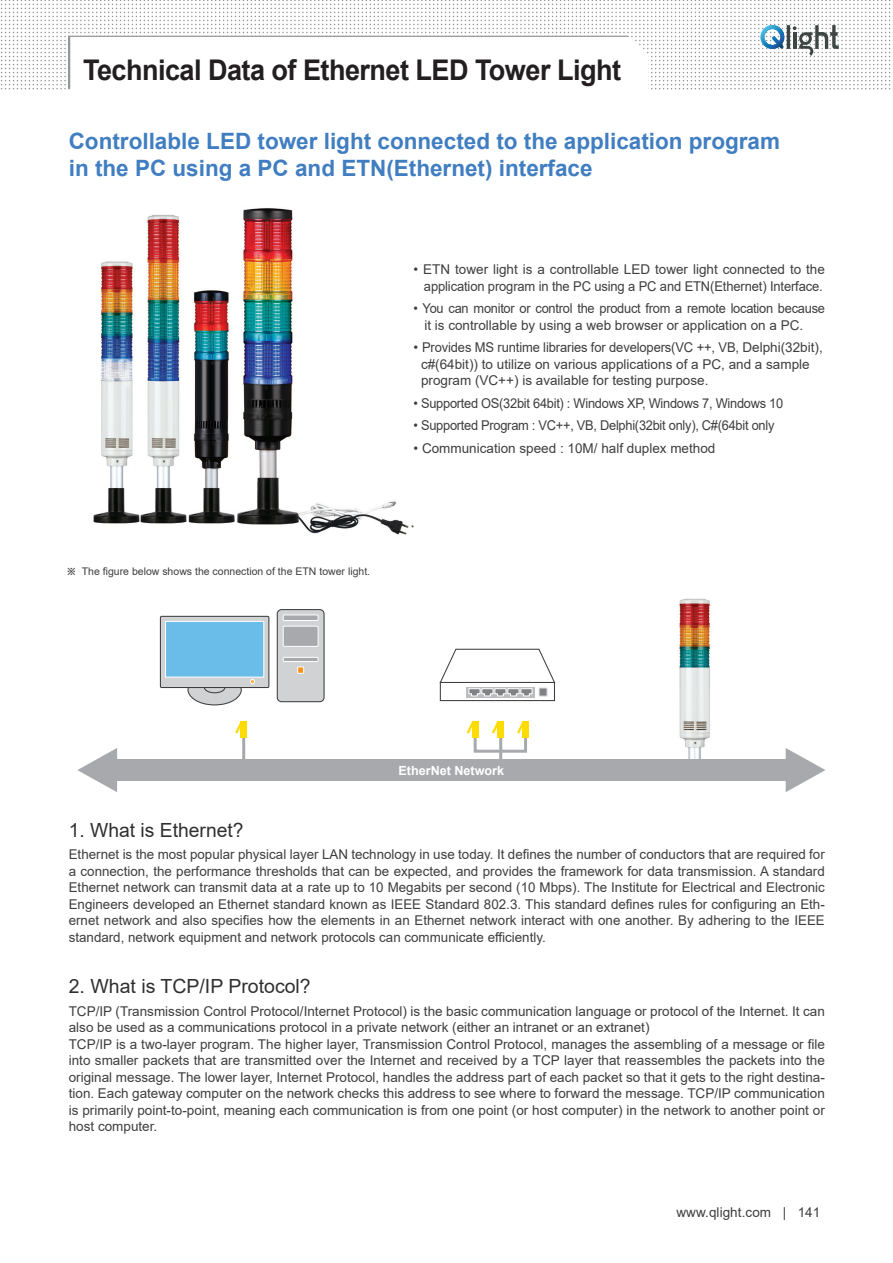
<style>
.page{position:relative;width:893px;height:1263px;background:#fff}
.page>*{position:absolute;margin:0;border:0;box-sizing:border-box;transform-origin:0 0}
.t1{font:700 28.5px "Arial";letter-spacing:-.02em;color:#231f20;scale:.95 1}
.t2{font:700 22.5px "Arial";color:#407ec1}
.t3{font:19.5px "Arial";color:#312f30}
.t4{font:13.5px/16.5px "Arial";color:#3e3e3f;text-align:justify}
.t5{font:13.5px/16.5px "Arial";letter-spacing:-.02em;color:#3e3e3f;scale:.95 1}
.t6{font:700 12.6px "Arial";color:#fff}
.t7{font:10.5px "Arial";color:#3e3e3f}
.s1{font-family:"YDIYGO330";font-size:12px}
</style>
<div class="page">
<img style="left:0;top:0;width:893px;height:90px">
<svg style="left:760px;top:25px;width:79px;height:31px"></svg>
<svg style="left:68px;top:36px;width:581px;height:54px"></svg>
<img style="left:93px;top:208px;width:321px;height:327px">
<img style="left:679px;top:598px;width:31px;height:161px">
<hr style="left:499px;top:732px;width:3px;height:37px;background:#a8a9ad">
<div style="left:474px;top:731px;width:53px;height:22px;border:3px solid #a8a9ad"></div>
<hr style="left:242px;top:732px;width:3px;height:37px;background:#a8a9ad">
<svg style="left:187px;top:688px;width:55px;height:18px"></svg>
<div style="left:204px;top:682px;width:21px;height:11px;background:#d1d2d4;border-radius:50%"></div>
<div style="left:204px;top:682px;width:21px;height:11px;border:1px solid #3e3e3f;border-radius:50%"></div>
<div style="left:160px;top:616px;width:109px;height:71px;background:#d1d2d4"></div>
<div style="left:160px;top:616px;width:109px;height:72px;border:1px solid #3e3e3f"></div>
<div style="left:166px;top:621px;width:98px;height:56px;background:#6abce9"></div>
<div style="left:165px;top:621px;width:99px;height:56px;border:1px solid #fff"></div>
<svg style="left:250px;top:679px;width:5px;height:5px"></svg>
<div style="left:277px;top:610px;width:47px;height:92px;background:#d1d2d4;border-radius:4px"></div>
<div style="left:277px;top:609px;width:48px;height:93px;border:1px solid #3e3e3f;border-radius:4px"></div>
<div style="left:283px;top:615px;width:35px;height:5px;background:#a8a9ad"></div>
<div style="left:283px;top:614px;width:35px;height:7px;border:1px solid #fff"></div>
<hr style="left:283px;top:657px;width:35px;height:4px;background:#a8a9ad">
<div style="left:283px;top:657px;width:35px;height:5px;border:1px solid #fff"></div>
<div style="left:283px;top:626px;width:35px;height:20px;background:#a8a9ad"></div>
<div style="left:283px;top:626px;width:35px;height:21px;border:1px solid #fff"></div>
<svg style="left:299px;top:668px;width:3px;height:4px"></svg>
<div style="left:297px;top:666px;width:7px;height:8px;border:1px solid #fff"></div>
<div style="left:440px;top:682px;width:114px;height:19px;background:linear-gradient(to right,#fff,#fff)"></div>
<div style="left:440px;top:682px;width:115px;height:19px;border:1px solid #3e3e3f"></div>
<svg style="left:439px;top:648px;width:117px;height:49px"></svg>
<div style="left:97px;top:759px;width:698px;height:22px;background:#a8a9ad"></div>
<svg style="left:77px;top:748px;width:40px;height:44px"></svg>
<svg style="left:786px;top:748px;width:39px;height:44px"></svg>
<div style="left:241px;top:721px;width:6px;height:17px;background:#ffdc01"></div>
<svg style="left:235px;top:721px;width:6px;height:13px"></svg>
<div style="left:472px;top:721px;width:6px;height:17px;background:#ffdc01"></div>
<svg style="left:467px;top:722px;width:5px;height:12px"></svg>
<div style="left:497px;top:721px;width:6px;height:17px;background:#ffdc01"></div>
<svg style="left:492px;top:722px;width:5px;height:12px"></svg>
<div style="left:522px;top:721px;width:7px;height:17px;background:#ffdc01"></div>
<svg style="left:517px;top:722px;width:5px;height:12px"></svg>
<p class="t1" style="left:83px;top:50px;width:568px">Technical Data of Ethernet LED Tower Light</p>
<p class="t2" style="left:69px;top:125px;width:713px">Controllable LED tower light connected to the application program</p>
<p class="t2" style="left:69px;top:152px;width:525px">in the PC using a PC and ETN(Ethernet) interface</p>
<p class="t7" style="left:66px;top:564px;width:306px"><span class="s1">※</span> The figure below shows the connection of the ETN tower light.</p>
<p class="t4" style="left:414px;top:261px;width:413px;text-align:right">• ETN tower light is a controllable LED tower light connected to the application program in the PC using a PC and ETN(Ethernet) Interface.</p>
<p class="t5" style="left:424px;top:300px;width:423px;text-indent:-11px">• You can monitor or control the product from a remote location because it is controllable by using a web browser or application on a PC.</p>
<p class="t4" style="left:414px;top:339px;width:411px">• Provides MS runtime libraries for developers(VC ++, VB, Delphi(32bit),</p>
<p class="t4" style="left:421px;top:356px;width:390px">c#(64bit)) to utilize on various applications of a PC, and a sample</p>
<p class="t4" style="left:421px;top:372px;width:289px">program (VC++) is available for testing purpose.</p>
<p class="t5" style="left:414px;top:395px;width:391px">• Supported OS(32bit 64bit) : Windows XP, Windows 7, Windows 10</p>
<p class="t5" style="left:414px;top:417px;width:381px">• Supported Program : VC++, VB, Delphi(32bit only), C#(64bit only</p>
<p class="t4" style="left:414px;top:440px;width:303px">• Communication speed : 10M/ half duplex method</p>
<p class="t6" style="left:398px;top:762px;width:107px">EtherNet Network</p>
<p class="t3" style="left:69px;top:816px;width:176px">1. What is Ethernet?</p>
<p class="t4" style="left:69px;top:846px;width:758px">Ethernet is the most popular physical layer LAN technology in use today. It defines the number of conductors that are required for a connection, the performance thresholds that can be expected, and provides the framework for data transmission. A standard Ethernet network can transmit data at a rate up to 10 Megabits per second (10 Mbps). The Institute for Electrical and Electronic Engineers developed an Ethernet standard known as IEEE Standard 802.3. This standard defines rules for configuring an Eth&shy;ernet network and also specifies how the elements in an Ethernet network interact with one another. By adhering to the IEEE standard, network equipment and network protocols can communicate efficiently.</p>
<p class="t3" style="left:69px;top:973px;width:244px">2. What is TCP/IP Protocol?</p>
<p class="t4" style="left:69px;top:1002px;width:758px">TCP/IP (Transmission Control Protocol/Internet Protocol) is the basic communication language or protocol of the Internet. It can also be used as a communications protocol in a private network (either an intranet or an extranet)</p>
<p class="t4" style="left:69px;top:1035px;width:758px">TCP/IP is a two-layer program. The higher layer, Transmission Control Protocol, manages the assembling of a message or file into smaller packets that are transmitted over the Internet and received by a TCP layer that reassembles the packets into the original message. The lower layer, Internet Protocol, handles the address part of each packet so that it gets to the right destina&shy;tion. Each gateway computer on the network checks this address to see where to forward the message. TCP/IP communication is primarily point-to-point, meaning each communication is from one point (or host computer) in the network to another point or host computer.</p>
<p class="t4" style="left:676px;top:1203px;width:145px">www.qlight.com | 141</p>
</div>
